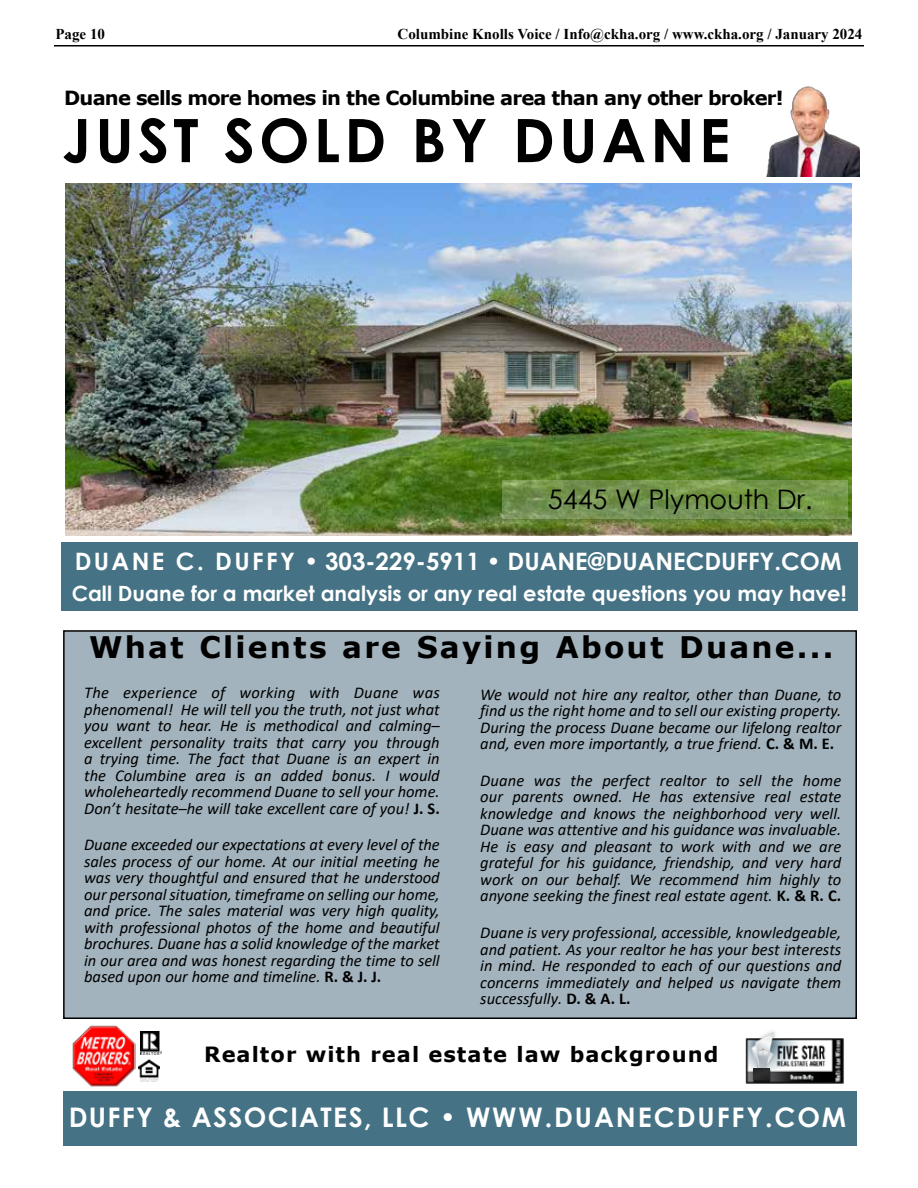
<style>
.page{position:relative;width:918px;height:1188px;background:#fff}
.page>*{position:absolute;margin:0;border:0;box-sizing:border-box;transform-origin:0 0}
.t1{font:700 60px "Century Gothic";letter-spacing:.07em;color:#000}
.t2{font:700 29.7px "Verdana";letter-spacing:.075em;color:#000}
.t3{font:700 27px "Century Gothic";letter-spacing:.05em;color:#fff}
.t4{font:27px "Century Gothic";color:#000}
.t5{font:700 24px "Century Gothic";color:#fff}
.t6{font:700 21px "Century Gothic";color:#fff}
.t7{font:700 21px "Verdana";letter-spacing:.05em;color:#000}
.t8{font:700 19.5px "Verdana";letter-spacing:-.04em;color:#000}
.t9{font:italic 16.5px/16.5px "Calibri";color:#000;text-align:justify}
.t10{font:700 15px "Times New Roman";color:#000}
.s1{font-weight:700;font-style:normal}
</style>
<div class="page">
<hr style="left:54px;top:45px;width:810px;height:1px;background:#000">
<img style="left:766px;top:86px;width:93px;height:91px">
<img style="left:65px;top:183px;width:787px;height:352px">
<img style="left:745px;top:1031px;width:99px;height:53px">
<div style="left:753px;top:1066px;width:20px;height:14px;background:#000;opacity:.5"></div>
<img style="left:72px;top:1026px;width:63px;height:60px">
<img style="left:139px;top:1060px;width:21px;height:22px">
<img style="left:140px;top:1031px;width:22px;height:24px">
<div style="left:63px;top:1092px;width:794px;height:54px;background:#457284"></div>
<div style="left:64px;top:631px;width:792px;height:387px;background:#a2b3bd"></div>
<div style="left:63px;top:630px;width:794px;height:389px;border:2px solid #000"></div>
<div style="left:61px;top:543px;width:797px;height:68px;background:#457284"></div>
<svg style="left:502px;top:480px;width:345px;height:38px;background:#74944e"></svg>
<p class="t10" style="left:56px;top:23px;width:51px">Page 10</p>
<p class="t10" style="left:398px;top:23px;width:466px">Columbine Knolls Voice / Info@ckha.org / www.ckha.org / January 2024</p>
<p class="t8" style="left:64px;top:84px;width:721px">Duane sells more homes in the Columbine area than any other broker!</p>
<h1 class="t1" style="left:62px;top:95px;width:669px">JUST SOLD BY DUANE</h1>
<h3 class="t4" style="left:548px;top:480px;width:266px">5445 W Plymouth Dr.</h3>
<h3 class="t5" style="left:75px;top:543px;width:769px">DUANE C. DUFFY • 303-229-5911 • DUANE@DUANECDUFFY.COM</h3>
<p class="t6" style="left:72px;top:577px;width:776px">Call Duane for a market analysis or any real estate questions you may have!</p>
<h2 class="t2" style="left:89px;top:627px;width:746px">What Clients are Saying About Duane...</h2>
<p class="t9" style="left:84px;top:684px;width:357px">The experience of working with Duane was phenomenal! He will tell you the truth, not just what you want to hear. He is methodical and calming– excellent personality traits that carry you through a trying time. The fact that Duane is an expert in the Columbine area is an added bonus. I would wholeheartedly recommend Duane to sell your home.<br>Don’t hesitate–he will take excellent care of you! <span class="s1">J. S.</span></p>
<p class="t9" style="left:84px;top:836px;width:357px">Duane exceeded our expectations at every level of the sales process of our home. At our initial meeting he was very thoughtful and ensured that he understood our personal situation, timeframe on selling our home, and price. The sales material was very high quality, with professional photos of the home and beautiful brochures. Duane has a solid knowledge of the market in our area and was honest regarding the time to sell based upon our home and timeline. <span class="s1">R. &amp; J. J.</span></p>
<p class="t9" style="left:480px;top:685px;width:363px">We would not hire any realtor, other than Duane, to find us the right home and to sell our existing property.<br>During the process Duane became our lifelong realtor and, even more importantly, a true friend. <span class="s1">C. &amp; M. E.</span></p>
<p class="t9" style="left:480px;top:771px;width:363px">Duane was the perfect realtor to sell the home our parents owned. He has extensive real estate knowledge and knows the neighborhood very well.<br>Duane was attentive and his guidance was invaluable.<br>He is easy and pleasant to work with and we are grateful for his guidance, friendship, and very hard work on our behalf. We recommend him highly to anyone seeking the finest real estate agent. <span class="s1">K. &amp; R. C.</span></p>
<p class="t9" style="left:480px;top:924px;width:363px">Duane is very professional, accessible, knowledgeable, and patient. As your realtor he has your best interests in mind. He responded to each of our questions and concerns immediately and helped us navigate them successfully. <span class="s1">D. &amp; A. L.</span></p>
<p class="t7" style="left:204px;top:1039px;width:516px">Realtor with real estate law background</p>
<h3 class="t3" style="left:69px;top:1097px;width:779px">DUFFY &amp; ASSOCIATES, LLC • WWW.DUANECDUFFY.COM</h3>
</div>
